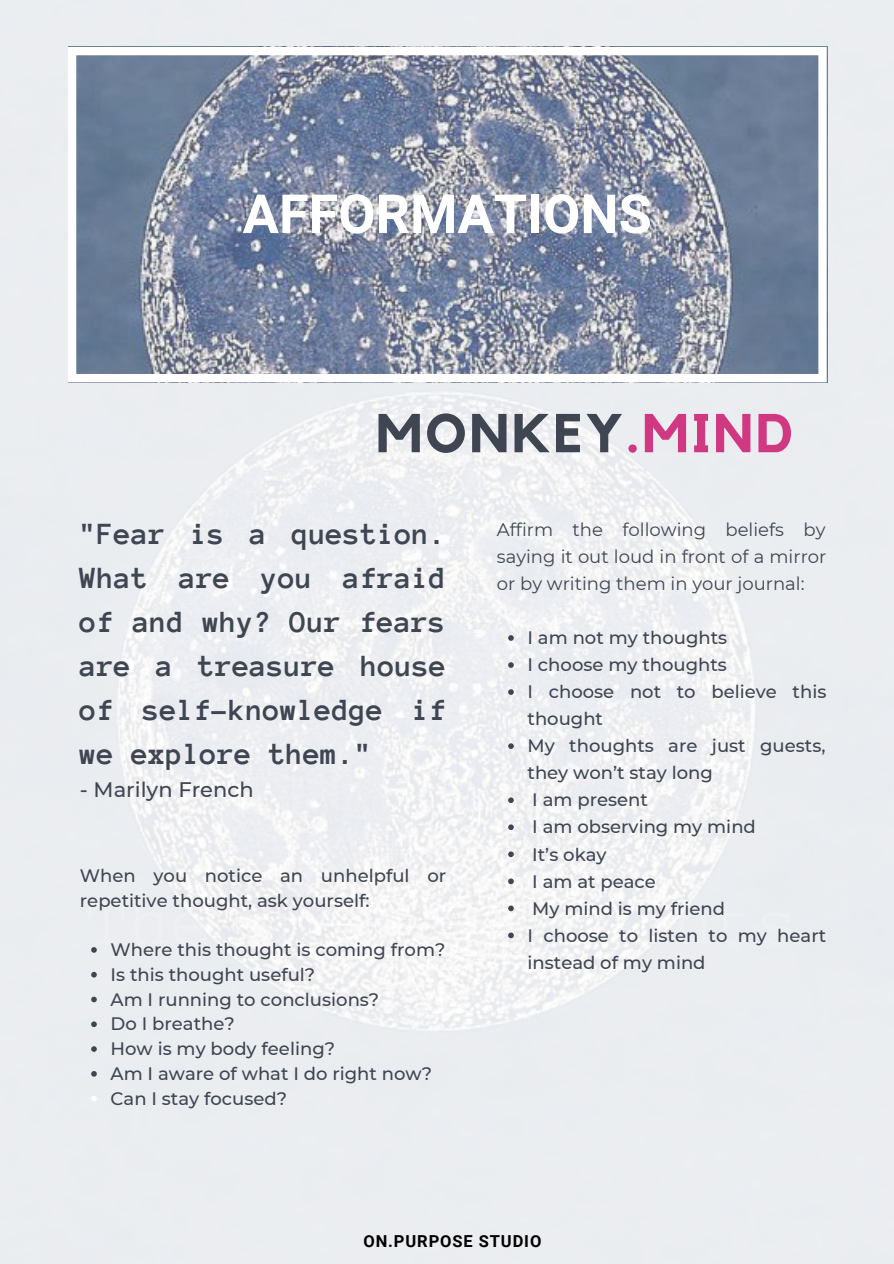
<style>
.page{position:relative;width:894px;height:1264px;background:#fff}
.page>*{position:absolute;margin:0;border:0;box-sizing:border-box;transform-origin:0 0}
.t1{font:700 54px "Roboto";color:#fff}
.t2{font:700 54px "Kollektif";letter-spacing:.055em;color:#3f4652}
.t3{font:700 31.5px/44px "Anonymous Pro";color:#3f4652;text-align:justify}
.t4{font:500 21px "Montserrat";color:#3f4652}
.t5{font:500 18px/27px "Montserrat";color:#3f4652}
.t6{font:18px/27px "Montserrat";color:#3f4652;text-align:justify}
.t7{font:700 16.5px "Roboto";letter-spacing:.055em;color:#000}
.s1{color:#d13882}
</style>
<div class="page">
<img style="left:0;top:0;width:893px;height:1263px">
<svg style="left:508px;top:635px;width:5px;height:6px"></svg>
<svg style="left:508px;top:662px;width:5px;height:6px"></svg>
<svg style="left:508px;top:689px;width:5px;height:6px"></svg>
<svg style="left:508px;top:743px;width:5px;height:6px"></svg>
<svg style="left:508px;top:797px;width:5px;height:6px"></svg>
<svg style="left:508px;top:824px;width:5px;height:6px"></svg>
<svg style="left:508px;top:851px;width:5px;height:6px"></svg>
<svg style="left:508px;top:878px;width:5px;height:6px"></svg>
<svg style="left:508px;top:905px;width:5px;height:6px"></svg>
<svg style="left:508px;top:932px;width:5px;height:6px"></svg>
<svg style="left:68px;top:47px;width:758px;height:335px;background:#8893a8"></svg>
<svg style="left:91px;top:947px;width:6px;height:5px"></svg>
<svg style="left:91px;top:971px;width:6px;height:6px"></svg>
<svg style="left:91px;top:996px;width:6px;height:6px"></svg>
<svg style="left:91px;top:1021px;width:6px;height:6px"></svg>
<svg style="left:91px;top:1046px;width:6px;height:5px"></svg>
<svg style="left:91px;top:1071px;width:6px;height:5px"></svg>
<svg style="left:91px;top:1095px;width:6px;height:6px"></svg>
<p class="t1" style="left:242px;top:183px;width:410px">AFFORMATIONS</p>
<p class="t2" style="left:376px;top:408px;width:418px">MONKEY<span class="s1">.MIND</span></p>
<p class="t3" style="left:80px;top:512px;width:368px">"Fear is a question.<br>What are you afraid of and why? Our fears are a treasure house of self-knowledge if we explore them."</p>
<p class="t4" style="left:80px;top:777px;width:175px">- Marilyn French</p>
<p class="t5" style="left:80px;top:863px;width:367px;line-height:24.8px">When you notice an unhelpful or repetitive thought, ask yourself:</p>
<p class="t5" style="left:110px;top:936px;width:336px">Where this thought is coming from?</p>
<p class="t5" style="left:110px;top:960px;width:206px">Is this thought useful?</p>
<p class="t5" style="left:110px;top:985px;width:270px">Am I running to conclusions?</p>
<p class="t5" style="left:110px;top:1010px;width:126px">Do I breathe?</p>
<p class="t5" style="left:110px;top:1035px;width:226px">How is my body feeling?</p>
<p class="t5" style="left:110px;top:1060px;width:323px">Am I aware of what I do right now?</p>
<p class="t5" style="left:110px;top:1084px;width:178px">Can I stay focused?</p>
<p class="t6" style="left:496px;top:516px;width:331px">Affirm the following beliefs by saying it out loud in front of a mirror or by writing them in your journal:</p>
<p class="t5" style="left:527px;top:624px;width:201px">I am not my thoughts</p>
<p class="t5" style="left:527px;top:651px;width:201px">I choose my thoughts</p>
<p class="t5" style="left:527px;top:678px;width:300px">I choose not to believe this thought</p>
<p class="t5" style="left:527px;top:732px;width:299px">My thoughts are just guests, they won’t stay long</p>
<p class="t5" style="left:532px;top:786px;width:117px">I am present</p>
<p class="t5" style="left:532px;top:813px;width:225px">I am observing my mind</p>
<p class="t5" style="left:532px;top:840px;width:76px">It’s okay</p>
<p class="t5" style="left:532px;top:867px;width:125px">I am at peace</p>
<p class="t5" style="left:532px;top:894px;width:194px">My mind is my friend</p>
<p class="t5" style="left:527px;top:921px;width:300px">I choose to listen to my heart instead of my mind</p>
<p class="t7" style="left:363px;top:1232px;width:179px">ON.PURPOSE STUDIO</p>
</div>
